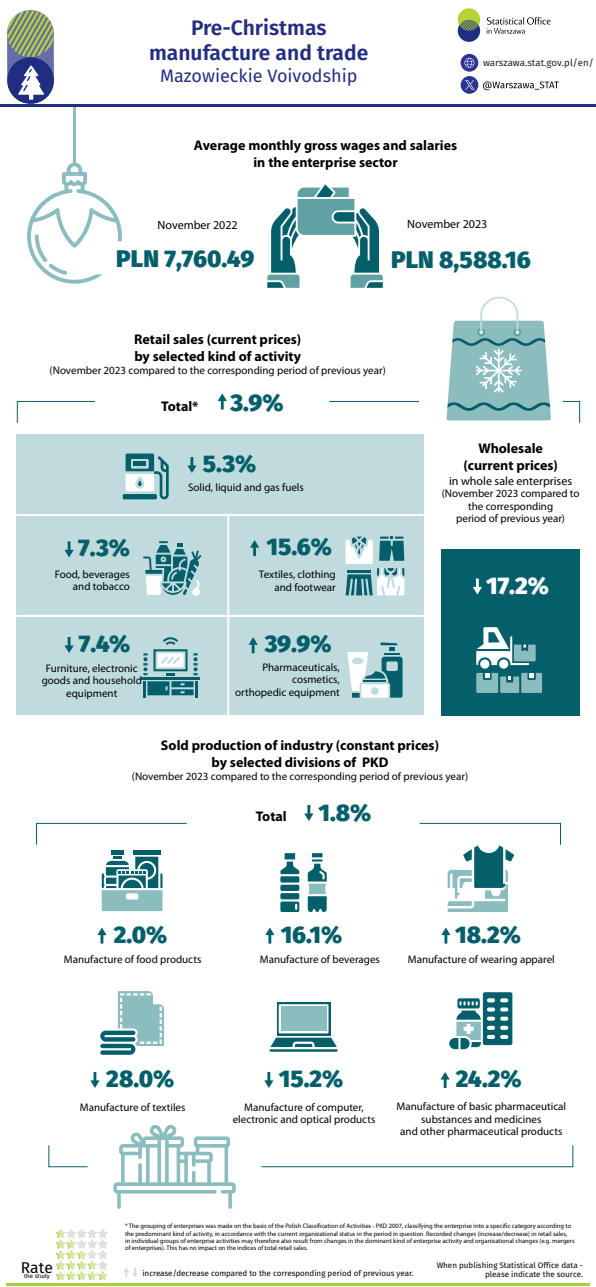
<style>
.page{position:relative;width:596px;height:1287px;background:#fff}
.page>*{position:absolute;margin:0;border:0;box-sizing:border-box;transform-origin:0 0}
.t1{font:800 24px "Fira Sans";color:#045f6a}
.t2{font:800 24px "Fira Sans";color:#fff}
.t3{font:600 21px/25.2px "Fira Sans";color:#242d82;text-align:center}
.t4{font:18px "Fira Sans";color:#242d82}
.t5{font:15.6px "Fira Sans";color:#000002}
.t6{font:700 14px/17.3px "Myriad Pro";color:#000002;text-align:center}
.t7{font:12px "Myriad Pro";color:#000002}
.t8{font:11px/12.4px "Myriad Pro";color:#000002;text-align:center}
.t9{font:9.7px "Fira Sans";color:#231f20}
.t10{font:8px/9.6px "Fira Sans";color:#000002;text-align:right}
.t11{font:6.5px/7.4px "Myriad Pro";color:#000002}
.t12{font:6.1px "Fira Sans";color:#000002}
</style>
<div class="page">
<hr style="left:73px;top:105px;width:3px;height:57px;background:#8bbcbe">
<hr style="left:7px;top:1283px;width:582px;height:2px;background:#a6ce42">
<svg style="left:56px;top:1228px;width:51px;height:52px"></svg>
<hr style="left:0;top:104px;width:595px;height:3px;background:#202e82">
<div style="left:7px;top:10px;width:47px;height:94px;background:#666ea9;border-radius:23px"></div>
<div style="left:7px;top:57px;width:47px;height:47px;background:#202e82;border-radius:50%"></div>
<svg style="left:7px;top:10px;width:47px;height:47px"></svg>
<svg style="left:18px;top:65px;width:26px;height:35px"></svg>
<svg style="left:27px;top:162px;width:95px;height:122px"></svg>
<svg style="left:124px;top:1267px;width:14px;height:10px"></svg>
<div style="left:16px;top:434px;width:407px;height:281px;background:#c0dbdd"></div>
<div style="left:440px;top:549px;width:139px;height:166px;background:#045f6a"></div>
<svg style="left:113px;top:1125px;width:122px;height:83px"></svg>
<svg style="left:267px;top:184px;width:115px;height:104px"></svg>
<div style="left:91px;top:241px;width:77px;height:33px;background:#fff"></div>
<hr style="left:16px;top:615px;width:407px;height:2px;background:#fff">
<hr style="left:16px;top:514px;width:407px;height:2px;background:#fff">
<hr style="left:227px;top:515px;width:2px;height:207px;background:#fff">
<svg style="left:217px;top:393px;width:10px;height:16px"></svg>
<svg style="left:473px;top:578px;width:8px;height:16px"></svg>
<svg style="left:64px;top:541px;width:10px;height:16px"></svg>
<svg style="left:250px;top:540px;width:9px;height:16px"></svg>
<svg style="left:248px;top:637px;width:9px;height:16px"></svg>
<svg style="left:265px;top:927px;width:9px;height:16px"></svg>
<svg style="left:97px;top:927px;width:9px;height:16px"></svg>
<svg style="left:441px;top:927px;width:9px;height:16px"></svg>
<svg style="left:90px;top:1072px;width:9px;height:16px"></svg>
<svg style="left:441px;top:1072px;width:8px;height:7px"></svg>
<hr style="left:443px;top:1074px;width:3px;height:14px;background:#045f6a">
<svg style="left:264px;top:1072px;width:9px;height:16px"></svg>
<svg style="left:64px;top:637px;width:10px;height:16px"></svg>
<div style="left:499px;top:659px;width:9px;height:9px;background:#fff;border-radius:50%"></div>
<div style="left:480px;top:659px;width:9px;height:9px;background:#fff;border-radius:50%"></div>
<svg style="left:476px;top:627px;width:59px;height:38px"></svg>
<svg style="left:476px;top:673px;width:65px;height:20px"></svg>
<svg style="left:143px;top:541px;width:58px;height:55px"></svg>
<svg style="left:193px;top:653px;width:4px;height:22px"></svg>
<hr style="left:141px;top:677px;width:58px;height:2px;background:#045f6a">
<svg style="left:143px;top:681px;width:54px;height:16px"></svg>
<svg style="left:143px;top:653px;width:4px;height:22px"></svg>
<svg style="left:153px;top:637px;width:34px;height:38px"></svg>
<svg style="left:187px;top:457px;width:9px;height:16px"></svg>
<div style="left:123px;top:494px;width:34px;height:5px;background:#045f6a"></div>
<svg style="left:125px;top:453px;width:43px;height:46px"></svg>
<svg style="left:345px;top:536px;width:59px;height:59px"></svg>
<hr style="left:347px;top:570px;width:23px;height:2px;background:#045f6a">
<svg style="left:347px;top:642px;width:55px;height:55px"></svg>
<svg style="left:16px;top:401px;width:79px;height:22px"></svg>
<svg style="left:36px;top:822px;width:151px;height:23px"></svg>
<svg style="left:48px;top:1145px;width:40px;height:22px"></svg>
<svg style="left:261px;top:1145px;width:312px;height:22px"></svg>
<div style="left:280px;top:893px;width:19px;height:6px;background:#045f6a;border-radius:2px"></div>
<div style="left:284px;top:853px;width:11px;height:6px;background:#045f6a"></div>
<svg style="left:280px;top:901px;width:19px;height:11px"></svg>
<div style="left:280px;top:884px;width:19px;height:7px;background:#045f6a;border-radius:2px"></div>
<svg style="left:280px;top:861px;width:19px;height:13px"></svg>
<div style="left:280px;top:876px;width:19px;height:6px;background:#045f6a;border-radius:2px"></div>
<svg style="left:307px;top:853px;width:19px;height:59px"></svg>
<hr style="left:133px;top:850px;width:27px;height:4px;background:#045f6a">
<hr style="left:111px;top:850px;width:13px;height:4px;background:#045f6a">
<svg style="left:102px;top:856px;width:60px;height:55px"></svg>
<svg style="left:100px;top:991px;width:64px;height:63px"></svg>
<svg style="left:419px;top:822px;width:142px;height:90px"></svg>
<svg style="left:277px;top:1002px;width:53px;height:33px"></svg>
<div style="left:278px;top:1004px;width:50px;height:29px;background:#fff"></div>
<div style="left:281px;top:1006px;width:45px;height:25px;background:#8bbcbe"></div>
<svg style="left:269px;top:1037px;width:68px;height:14px"></svg>
<svg style="left:449px;top:992px;width:63px;height:57px"></svg>
<svg style="left:329px;top:297px;width:251px;height:126px"></svg>
<svg style="left:304px;top:805px;width:9px;height:16px"></svg>
<div style="left:457px;top:19px;width:23px;height:23px;background:#202e82;border-radius:50%"></div>
<svg style="left:457px;top:8px;width:23px;height:23px"></svg>
<svg style="left:483px;top:81px;width:75px;height:9px"></svg>
<svg style="left:460px;top:54px;width:18px;height:18px"></svg>
<svg style="left:464px;top:58px;width:10px;height:10px"></svg>
<div style="left:460px;top:76px;width:18px;height:18px;background:#2b3393;border-radius:50%"></div>
<svg style="left:465px;top:80px;width:9px;height:10px"></svg>
<svg style="left:486px;top:17px;width:64px;height:17px"></svg>
<h2 class="t3" style="left:149px;top:15px;width:220px">Pre-Christmas manufacture and trade</h2>
<h3 class="t4" style="left:160px;top:65px;width:199px">Mazowieckie Voivodship</h3>
<p class="t6" style="left:194px;top:137px;width:264px">Average monthly gross wages and salaries in the enterprise sector</p>
<p class="t9" style="left:482px;top:57px;width:112px">warszawa.stat.gov.pl/en/</p>
<p class="t7" style="left:157px;top:220px;width:82px">November 2022</p>
<p class="t7" style="left:407px;top:219px;width:82px">November 2023</p>
<h1 class="t1" style="left:116px;top:245px;width:139px">PLN 7,760.49</h1>
<h1 class="t1" style="left:391px;top:245px;width:141px">PLN 8,588.16</h1>
<p class="t6" style="left:134px;top:331px;width:168px;text-align:left">Retail sales (current prices) by selected kind of activity</p>
<p class="t8" style="left:50px;top:365px;width:337px">(November 2023 compared to the corresponding period of previous year)</p>
<p class="t6" style="left:161px;top:399px;width:39px">Total*</p>
<h1 class="t1" style="left:230px;top:388px;width:55px">3.9%</h1>
<h1 class="t1" style="left:203px;top:449px;width:55px">5.3%</h1>
<p class="t8" style="left:188px;top:482px;width:117px">Solid, liquid and gas fuels</p>
<h1 class="t1" style="left:78px;top:534px;width:53px">7.3%</h1>
<h1 class="t1" style="left:266px;top:532px;width:67px">15.6%</h1>
<p class="t8" style="left:55px;top:568px;width:77px;text-align:right">Food, beverages and tobacco</p>
<p class="t8" style="left:259px;top:569px;width:78px;text-align:right">Textiles, clothing and footwear</p>
<h1 class="t1" style="left:79px;top:629px;width:53px">7.4%</h1>
<h1 class="t1" style="left:264px;top:630px;width:68px">39.9%</h1>
<p class="t8" style="left:42px;top:663px;width:102px">Furniture, electronic goods and household equipment</p>
<p class="t8" style="left:235px;top:662px;width:106px;text-align:right">Pharmaceuticals, cosmetics,<br>orthopedic equipment</p>
<p class="t6" style="left:463px;top:441px;width:96px">Wholesale (current prices)</p>
<p class="t7" style="left:449px;top:475px;width:124px">in whole sale enterprises</p>
<p class="t8" style="left:441px;top:488px;width:139px">(November 2023 compared to the corresponding<br>period of previous year)</p>
<h1 class="t2" style="left:486px;top:571px;width:64px">17.2%</h1>
<p class="t6" style="left:161px;top:738px;width:279px">Sold production of industry (constant prices) by selected divisions of PKD</p>
<p class="t8" style="left:132px;top:771px;width:337px">(November 2023 compared to the corresponding period of previous year)</p>
<p class="t6" style="left:255px;top:808px;width:32px">Total</p>
<h1 class="t1" style="left:318px;top:798px;width:54px">1.8%</h1>
<h1 class="t1" style="left:114px;top:920px;width:55px">2.0%</h1>
<h1 class="t1" style="left:280px;top:920px;width:63px">16.1%</h1>
<h1 class="t1" style="left:455px;top:920px;width:67px">18.2%</h1>
<p class="t8" style="left:64px;top:954px;width:139px">Manufacture of food products</p>
<p class="t8" style="left:260px;top:954px;width:121px">Manufacture of beverages</p>
<p class="t8" style="left:407px;top:954px;width:148px">Manufacture of wearing apparel</p>
<h1 class="t1" style="left:106px;top:1064px;width:70px">28.0%</h1>
<h1 class="t1" style="left:278px;top:1064px;width:66px">15.2%</h1>
<h1 class="t1" style="left:455px;top:1064px;width:67px">24.2%</h1>
<p class="t8" style="left:80px;top:1101px;width:107px">Manufacture of textiles</p>
<p class="t8" style="left:232px;top:1101px;width:144px">Manufacture of computer, electronic and optical products</p>
<p class="t8" style="left:396px;top:1101px;width:171px">Manufacture of basic pharmaceutical substances and medicines<br>and other pharmaceutical products</p>
<h3 class="t5" style="left:21px;top:1258px;width:34px">Rate</h3>
<p class="t12" style="left:24px;top:1272px;width:27px">the study</p>
<p class="t11" style="left:125px;top:1223px;width:450px">* The grouping of enterprises was made on the basis of the Polish Classification of Activities - PKD 2007, classifying the enterprise into a specific category according to the predominant kind of activity, in accordance with the current organizational status in the period in question. Recorded changes (increase/decrease) in retail sales,<br>in individual groups of enterprise activities may therefore also result from changes in the dominant kind of enterprise activity and organisational changes (e.g. mergers of enterprises). This has no impact on the indices of total retail sales.</p>
<p class="t10" style="left:142px;top:1268px;width:272px">increase/decrease compared to the corresponding period of previous year.</p>
<p class="t10" style="left:436px;top:1260px;width:148px">When publishing Statistical Office data - please indicate the source.</p>
</div>
